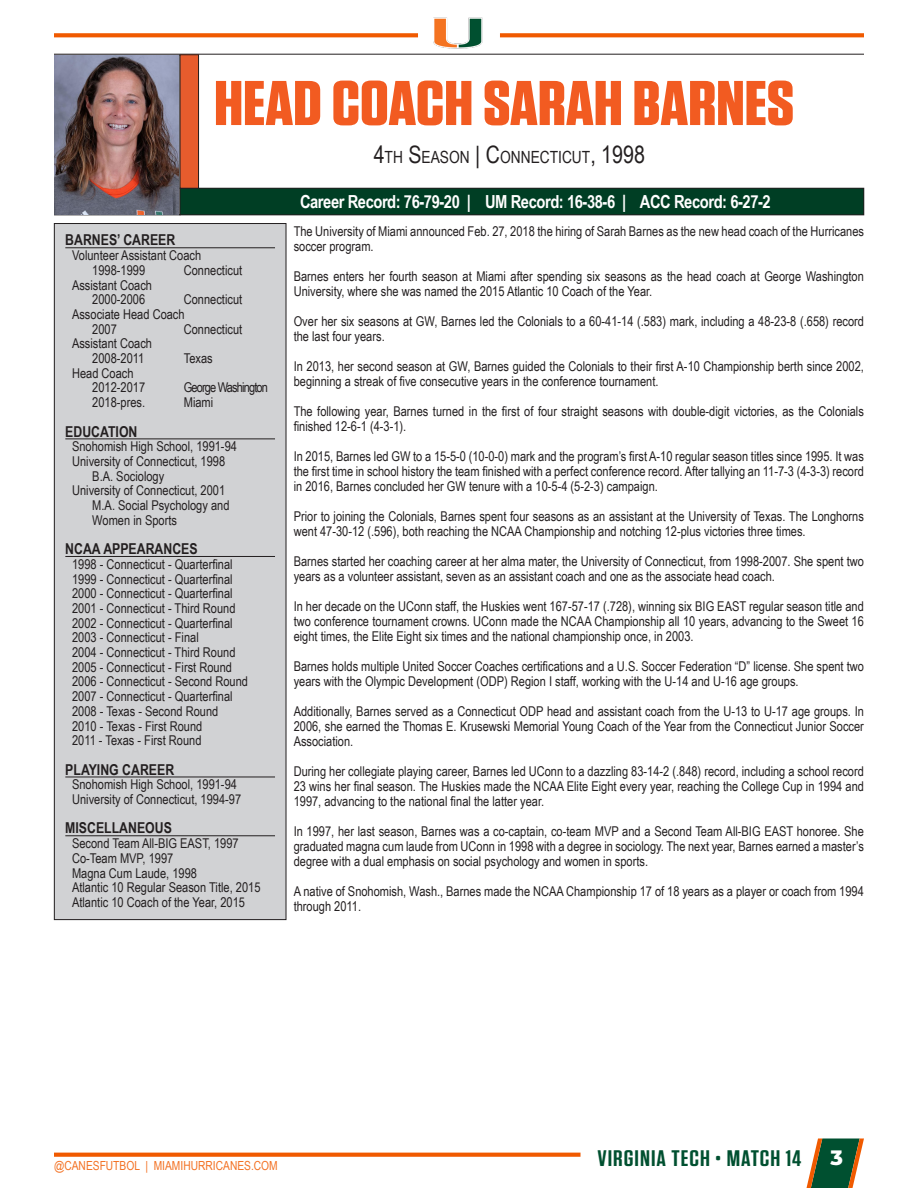
<style>
.page{position:relative;width:918px;height:1188px;background:#fff}
.page>*{position:absolute;margin:0;border:0;box-sizing:border-box;transform-origin:0 0}
.t1{font:700 63px "Tungsten";color:#f25b21;scale:1.15 1}
.t2{font:600 22.5px "Tungsten";letter-spacing:.04em;color:#005030;scale:1.15 1}
.t3{font:800 20.85px "Montserrat";color:#fff}
.t4{font:700 18px "Arial Narrow";letter-spacing:-.025em;color:#fff}
.t5{font:16.8px "Arial Narrow";color:#231f20}
.t6{font:700 15px "Arial Narrow";color:#231f20}
.t7{font:13.5px/15px "Arial Narrow";color:#231f20}
.t8{font:13.5px "Arial Narrow";letter-spacing:-.065em;color:#231f20}
.t9{font:12.45px "Arial Narrow";color:#f37123}
.s1{font-size:24px}
</style>
<div class="page">
<svg style="left:54px;top:1153px;width:527px;height:4px;background:#f0630e"></svg>
<svg style="left:806px;top:1138px;width:58px;height:50px"></svg>
<svg style="left:54px;top:33px;width:364px;height:4px"></svg>
<svg style="left:500px;top:33px;width:364px;height:4px"></svg>
<img style="left:433px;top:17px;width:50px;height:31px">
<hr style="left:54px;top:54px;width:810px;height:1px;background:#231f20">
<div style="left:54px;top:54px;width:126px;height:161px;border:1px solid #231f20"></div>
<div style="left:180px;top:188px;width:684px;height:27px;background:#003e24"></div>
<div style="left:180px;top:188px;width:684px;height:27px;border:1px solid #231f20"></div>
<div style="left:54px;top:224px;width:232px;height:696px;background:#d1d2d4"></div>
<hr style="left:65px;top:248px;width:210px;height:1px;background:#231f20">
<hr style="left:65px;top:439px;width:210px;height:1px;background:#231f20">
<hr style="left:65px;top:556px;width:210px;height:1px;background:#231f20">
<hr style="left:65px;top:777px;width:210px;height:1px;background:#231f20">
<hr style="left:65px;top:836px;width:210px;height:1px;background:#231f20">
<div style="left:54px;top:223px;width:232px;height:697px;border:1px solid #231f20"></div>
<div style="left:180px;top:55px;width:19px;height:133px;background:#e75c2d"></div>
<div style="left:180px;top:54px;width:19px;height:135px;border:1px solid #231f20"></div>
<img style="left:55px;top:55px;width:124px;height:159px">
<p class="t1" style="left:214px;top:69px;width:506px">HEAD COACH SARAH BARNES</p>
<p class="t5" style="left:374px;top:145px;width:273px"><span class="s1">4</span>TH <span class="s1">S</span>EASON <span class="s1">| C</span>ONNECTICUT<span class="s1">, 1998</span></p>
<p class="t6" style="left:65px;top:229px;width:112px">BARNES’ CAREER</p>
<p class="t7" style="left:72px;top:247px;width:131px">Volunteer Assistant Coach</p>
<p class="t7" style="left:92px;top:262px;width:54px">1998-1999</p>
<p class="t7" style="left:184px;top:262px;width:60px">Connecticut</p>
<p class="t7" style="left:72px;top:277px;width:81px">Assistant Coach</p>
<p class="t7" style="left:92px;top:291px;width:54px">2000-2006</p>
<p class="t7" style="left:184px;top:291px;width:60px">Connecticut</p>
<p class="t7" style="left:72px;top:306px;width:114px">Associate Head Coach</p>
<p class="t7" style="left:92px;top:321px;width:26px">2007</p>
<p class="t7" style="left:184px;top:321px;width:60px">Connecticut</p>
<p class="t7" style="left:72px;top:336px;width:81px">Assistant Coach</p>
<p class="t7" style="left:92px;top:350px;width:54px">2008-2011</p>
<p class="t7" style="left:184px;top:350px;width:30px">Texas</p>
<p class="t7" style="left:72px;top:365px;width:63px">Head Coach</p>
<p class="t7" style="left:92px;top:380px;width:54px">2012-2017</p>
<p class="t8" style="left:184px;top:378px;width:86px">George Washington</p>
<p class="t7" style="left:92px;top:394px;width:54px">2018-pres.</p>
<p class="t7" style="left:184px;top:394px;width:31px">Miami</p>
<p class="t6" style="left:65px;top:420px;width:74px">EDUCATION</p>
<p class="t7" style="left:72px;top:438px;width:166px">Snohomish High School, 1991-94</p>
<p class="t7" style="left:72px;top:453px;width:155px">University of Connecticut, 1998</p>
<p class="t7" style="left:92px;top:468px;width:73px">B.A. Sociology</p>
<p class="t7" style="left:72px;top:483px;width:155px">University of Connecticut, 2001</p>
<p class="t7" style="left:92px;top:497px;width:139px">M.A. Social Psychology and<br>Women in Sports</p>
<p class="t6" style="left:65px;top:537px;width:134px">NCAA APPEARANCES</p>
<p class="t7" style="left:72px;top:556px;width:162px">1998 - Connecticut - Quarterfinal</p>
<p class="t7" style="left:72px;top:571px;width:162px">1999 - Connecticut - Quarterfinal</p>
<p class="t7" style="left:72px;top:585px;width:162px">2000 - Connecticut - Quarterfinal</p>
<p class="t7" style="left:72px;top:600px;width:165px">2001 - Connecticut - Third Round</p>
<p class="t7" style="left:72px;top:615px;width:162px">2002 - Connecticut - Quarterfinal</p>
<p class="t7" style="left:72px;top:630px;width:128px">2003 - Connecticut - Final</p>
<p class="t7" style="left:72px;top:644px;width:165px">2004 - Connecticut - Third Round</p>
<p class="t7" style="left:72px;top:659px;width:161px">2005 - Connecticut - First Round</p>
<p class="t7" style="left:72px;top:674px;width:177px">2006 - Connecticut - Second Round</p>
<p class="t7" style="left:72px;top:688px;width:162px">2007 - Connecticut - Quarterfinal</p>
<p class="t7" style="left:72px;top:703px;width:148px">2008 - Texas - Second Round</p>
<p class="t7" style="left:72px;top:718px;width:132px">2010 - Texas - First Round</p>
<p class="t7" style="left:72px;top:732px;width:131px">2011 - Texas - First Round</p>
<p class="t6" style="left:65px;top:758px;width:110px">PLAYING CAREER</p>
<p class="t7" style="left:72px;top:777px;width:166px">Snohomish High School, 1991-94</p>
<p class="t7" style="left:72px;top:791px;width:171px">University of Connecticut, 1994-97</p>
<p class="t6" style="left:65px;top:817px;width:108px">MISCELLANEOUS</p>
<p class="t7" style="left:72px;top:835px;width:168px">Second Team All-BIG EAST, 1997</p>
<p class="t7" style="left:72px;top:850px;width:103px">Co-Team MVP, 1997</p>
<p class="t7" style="left:72px;top:865px;width:126px">Magna Cum Laude, 1998</p>
<p class="t7" style="left:72px;top:879px;width:190px">Atlantic 10 Regular Season Title, 2015</p>
<p class="t7" style="left:72px;top:894px;width:174px">Atlantic 10 Coach of the Year, 2015</p>
<p class="t4" style="left:300px;top:188px;width:472px">Career Record: 76-79-20 | UM Record: 16-38-6 | ACC Record: 6-27-2</p>
<p class="t7" style="left:294px;top:223px;width:572px">The University of Miami announced Feb. 27, 2018 the hiring of Sarah Barnes as the new head coach of the Hurricanes soccer program.</p>
<p class="t7" style="left:294px;top:268px;width:572px">Barnes enters her fourth season at Miami after spending six seasons as the head coach at George Washington<br>University, where she was named the 2015 Atlantic 10 Coach of the Year.</p>
<p class="t7" style="left:294px;top:313px;width:572px">Over her six seasons at GW, Barnes led the Colonials to a 60-41-14 (.583) mark, including a 48-23-8 (.658) record the last four years.</p>
<p class="t7" style="left:294px;top:358px;width:572px">In 2013, her second season at GW, Barnes guided the Colonials to their first A-10 Championship berth since 2002, beginning a streak of five consecutive years in the conference tournament.</p>
<p class="t7" style="left:294px;top:403px;width:572px">The following year, Barnes turned in the first of four straight seasons with double-digit victories, as the Colonials finished 12-6-1 (4-3-1).</p>
<p class="t7" style="left:294px;top:448px;width:572px;text-align:justify">In 2015, Barnes led GW to a 15-5-0 (10-0-0) mark and the program’s first A-10 regular season titles since 1995. It was the first time in school history the team finished with a perfect conference record. After tallying an 11-7-3 (4-3-3) record in 2016, Barnes concluded her GW tenure with a 10-5-4 (5-2-3) campaign.</p>
<p class="t7" style="left:294px;top:508px;width:572px">Prior to joining the Colonials, Barnes spent four seasons as an assistant at the University of Texas. The Longhorns went 47-30-12 (.596), both reaching the NCAA Championship and notching 12-plus victories three times.</p>
<p class="t7" style="left:294px;top:553px;width:572px">Barnes started her coaching career at her alma mater, the University of Connecticut, from 1998-2007. She spent two years as a volunteer assistant, seven as an assistant coach and one as the associate head coach.</p>
<p class="t7" style="left:294px;top:598px;width:572px;text-align:justify">In her decade on the UConn staff, the Huskies went 167-57-17 (.728), winning six BIG EAST regular season title and two conference tournament crowns. UConn made the NCAA Championship all 10 years, advancing to the Sweet 16 eight times, the Elite Eight six times and the national championship once, in 2003.</p>
<p class="t7" style="left:294px;top:658px;width:572px">Barnes holds multiple United Soccer Coaches certifications and a U.S. Soccer Federation “D” license. She spent two years with the Olympic Development (ODP) Region I staff, working with the U-14 and U-16 age groups.</p>
<p class="t7" style="left:294px;top:703px;width:572px;text-align:justify">Additionally, Barnes served as a Connecticut ODP head and assistant coach from the U-13 to U-17 age groups. In 2006, she earned the Thomas E. Krusewski Memorial Young Coach of the Year from the Connecticut Junior Soccer Association.</p>
<p class="t7" style="left:294px;top:763px;width:572px;text-align:justify">During her collegiate playing career, Barnes led UConn to a dazzling 83-14-2 (.848) record, including a school record 23 wins her final season. The Huskies made the NCAA Elite Eight every year, reaching the College Cup in 1994 and 1997, advancing to the national final the latter year.</p>
<p class="t7" style="left:294px;top:823px;width:572px;text-align:justify">In 1997, her last season, Barnes was a co-captain, co-team MVP and a Second Team All-BIG EAST honoree. She graduated magna cum laude from UConn in 1998 with a degree in sociology. The next year, Barnes earned a master’s degree with a dual emphasis on social psychology and women in sports.</p>
<p class="t7" style="left:294px;top:883px;width:572px">A native of Snohomish, Wash., Barnes made the NCAA Championship 17 of 18 years as a player or coach from 1994 through 2011.</p>
<p class="t9" style="left:54px;top:1156px;width:225px">@CANESFUTBOL | MIAMIHURRICANES.COM</p>
<h2 class="t2" style="left:597px;top:1147px;width:179px">VIRGINIA TECH • MATCH 14</h2>
<h3 class="t3" style="left:831px;top:1142px;width:14px">3</h3>
</div>
